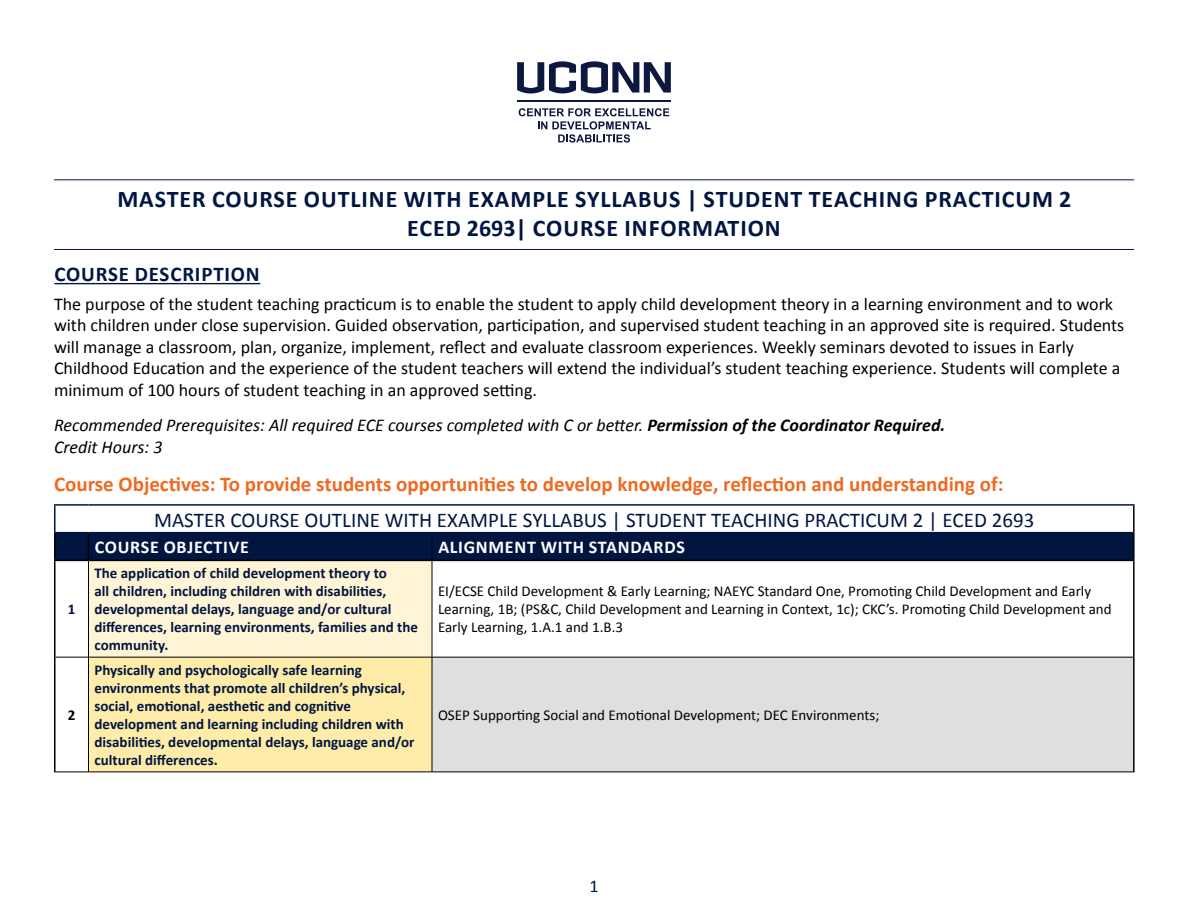
<style>
.page{position:relative;width:1188px;height:918px;background:#fff}
.page>*{position:absolute;margin:0;border:0;box-sizing:border-box;transform-origin:0 0}
.t1{font:700 24px/28.8px "Calibri";letter-spacing:.04em;color:#001641;text-align:center}
.t2{font:700 21px "Calibri";color:#ef6a21}
.t3{font:21px "Calibri";color:#001641}
.t4{font:700 21px "Calibri";letter-spacing:.04em;color:#001641}
.t5{font:18px/21.6px "Calibri";color:#000}
.t6{font:italic 18px/21.6px "Calibri";color:#000}
.t7{font:700 18px "Calibri";letter-spacing:.04em;color:#fff}
.t8{font:18px "Calibri";color:#001641}
.t9{font:700 15px/18px "Calibri";color:#001641}
.t10{font:15px/18px "Calibri";color:#000}
.t11{font:700 15px "Calibri";color:#000}
.s1{font-weight:700}
</style>
<div class="page">
<svg style="left:517px;top:61px;width:154px;height:32px"></svg>
<hr style="left:517px;top:100px;width:154px;height:2px;background:#0d1840">
<svg style="left:519px;top:108px;width:150px;height:35px"></svg>
<hr style="left:54px;top:180px;width:1080px;height:1px;background:#001641">
<hr style="left:54px;top:249px;width:1080px;height:1px;background:#001641">
<hr style="left:54px;top:283px;width:206px;height:1px;background:#001641">
<svg style="left:56px;top:531px;width:1077px;height:241px"></svg>
<div style="left:88px;top:560px;width:344px;height:97px;background:#fff5d6"></div>
<div style="left:432px;top:560px;width:702px;height:97px;background:#fff"></div>
<div style="left:88px;top:657px;width:344px;height:115px;background:#ffeca8"></div>
<div style="left:432px;top:657px;width:702px;height:115px;background:#dedfe0"></div>
<hr style="left:432px;top:561px;width:1px;height:96px;background:#000">
<hr style="left:56px;top:657px;width:32px;height:1px;background:#000">
<hr style="left:88px;top:657px;width:344px;height:1px;background:#000">
<hr style="left:432px;top:657px;width:701px;height:1px;background:#000">
<hr style="left:432px;top:657px;width:1px;height:115px;background:#000">
<hr style="left:54px;top:772px;width:34px;height:1px;background:#000">
<hr style="left:88px;top:772px;width:344px;height:1px;background:#000">
<hr style="left:432px;top:772px;width:703px;height:1px;background:#000">
<div style="left:56px;top:533px;width:1077px;height:27px;background:#001641"></div>
<hr style="left:54px;top:560px;width:34px;height:1px;background:#000">
<hr style="left:88px;top:560px;width:344px;height:1px;background:#000">
<hr style="left:432px;top:560px;width:703px;height:1px;background:#000">
<hr style="left:54px;top:532px;width:34px;height:1px;background:#001641">
<hr style="left:88px;top:532px;width:344px;height:1px;background:#001641">
<hr style="left:432px;top:532px;width:701px;height:1px;background:#001641">
<hr style="left:88px;top:561px;width:1px;height:96px;background:#000">
<hr style="left:88px;top:657px;width:1px;height:115px;background:#000">
<hr style="left:54px;top:561px;width:2px;height:96px;background:#000">
<hr style="left:1133px;top:561px;width:2px;height:96px;background:#000">
<hr style="left:54px;top:657px;width:2px;height:115px;background:#000">
<hr style="left:1133px;top:657px;width:2px;height:115px;background:#000">
<hr style="left:54px;top:504px;width:34px;height:2px;background:#001641">
<hr style="left:54px;top:506px;width:2px;height:26px;background:#001641">
<hr style="left:88px;top:504px;width:344px;height:2px;background:#001641">
<hr style="left:432px;top:504px;width:703px;height:2px;background:#001641">
<hr style="left:1133px;top:506px;width:2px;height:27px;background:#000">
<hr style="left:54px;top:533px;width:2px;height:27px;background:#000">
<hr style="left:1133px;top:533px;width:2px;height:27px;background:#000">
<p class="t1" style="left:117px;top:184px;width:955px">MASTER COURSE OUTLINE WITH EXAMPLE SYLLABUS | STUDENT TEACHING PRACTICUM 2<br>ECED 2693| COURSE INFORMATION</p>
<p class="t4" style="left:54px;top:259px;width:207px">COURSE DESCRIPTION</p>
<p class="t5" style="left:54px;top:292px;width:1072px">The purpose of the student teaching practicum is to enable the student to apply child development theory in a learning environment and to work with children under close supervision. Guided observation, participation, and supervised student teaching in an approved site is required. Students will manage a classroom, plan, organize, implement, reflect and evaluate classroom experiences. Weekly seminars devoted to issues in Early Childhood Education and the experience of the student teachers will extend the individual’s student teaching experience. Students will complete a minimum of 100 hours of student teaching in an approved setting.</p>
<p class="t6" style="left:54px;top:413px;width:893px">Recommended Prerequisites: All required ECE courses completed with C or better. <span class="s1">Permission of the Coordinator Required.<br></span>Credit Hours: 3</p>
<p class="t2" style="left:54px;top:470px;width:951px">Course Objectives: To provide students opportunities to develop knowledge, reflection and understanding of:</p>
<p class="t3" style="left:154px;top:507px;width:882px">MASTER COURSE OUTLINE WITH EXAMPLE SYLLABUS | STUDENT TEACHING PRACTICUM 2 | ECED 2693</p>
<p class="t7" style="left:95px;top:535px;width:155px">COURSE OBJECTIVE</p>
<p class="t7" style="left:438px;top:535px;width:248px">ALIGNMENT WITH STANDARDS</p>
<p class="t9" style="left:68px;top:600px;width:9px">1</p>
<p class="t11" style="left:68px;top:705px;width:9px">2</p>
<p class="t9" style="left:94px;top:564px;width:325px">The application of child development theory to<br>all children, including children with disabilities, developmental delays, language and/or cultural differences, learning environments, families and the community.</p>
<p class="t9" style="left:94px;top:661px;width:322px">Physically and psychologically safe learning environments that promote all children’s physical, social, emotional, aesthetic and cognitive development and learning including children with disabilities, developmental delays, language and/or cultural differences.</p>
<p class="t10" style="left:438px;top:582px;width:675px">EI/ECSE Child Development &amp; Early Learning; NAEYC Standard One, Promoting Child Development and Early<br>Learning, 1B; (PS&amp;C, Child Development and Learning in Context, 1c); CKC’s. Promoting Child Development and<br>Early Learning, 1.A.1 and 1.B.3</p>
<p class="t10" style="left:438px;top:705px;width:443px">OSEP Supporting Social and Emotional Development; DEC Environments;</p>
<p class="t8" style="left:589px;top:874px;width:11px">1</p>
</div>
